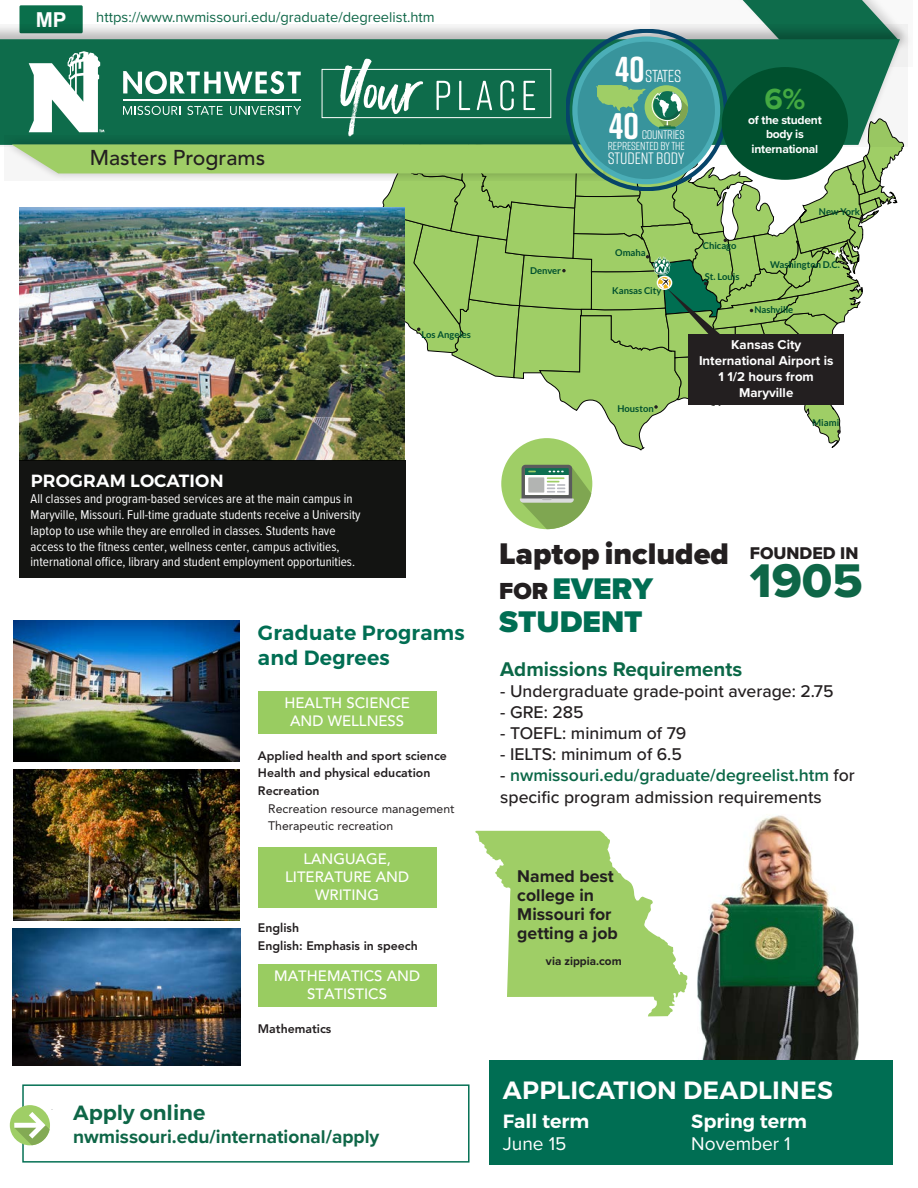
<style>
.page{position:relative;width:918px;height:1188px;background:#fff}
.page>*{position:absolute;margin:0;border:0;box-sizing:border-box;transform-origin:0 0}
.t1{font:49.05px "Proxima Nova Extrabld";color:#0e6647}
.t2{font:700 37.05px "Rift Soft";color:#fff}
.t3{font:900 30.9px "Proxima Nova";color:#006e53}
.t4{font:900 30.9px "Proxima Nova";color:#231f20}
.t5{font:700 30.3px "Proxima Nova";color:#44aa42}
.t6{font:600 25.05px "Montserrat";letter-spacing:.01em;color:#fff}
.t7{font:500 21.3px "Avenir LT Std";color:#231f20}
.t8{font:600 20.55px/24.8px "Montserrat";letter-spacing:.01em;color:#006e53}
.t9{font:700 20.55px "Proxima Nova";color:#0b6847}
.t10{font:600 20.55px "Montserrat";color:#0e6647}
.t11{font:700 20.55px "Arial";color:#fff}
.t12{font:700 19.05px "Proxima Nova";color:#0e6647}
.t13{font:600 19.05px/22px "Montserrat";color:#fff}
.t14{font:500 17.7px/21.1px "Proxima Nova";color:#231f20}
.t15{font:700 17.7px/19px "Proxima Nova";color:#231f20}
.t16{font:600 17.7px "Montserrat";letter-spacing:.01em;color:#fff}
.t17{font:17.7px "Proxima Nova Extrabld";color:#231f20}
.t18{font:17.4px "Rift Soft";letter-spacing:-.02em;color:#fff}
.t19{font:16.5px "Rift Soft";letter-spacing:-.01em;color:#fff}
.t20{font:500 14.85px/17.9px "Avenir LT Std";color:#fff;text-align:center}
.t21{font:14.7px "Proxima Nova";color:#0e6647}
.t22{font:13.2px/15.9px "Proxima Nova Cond";color:#fff}
.t23{font:700 13.2px/15.9px "Proxima Nova";color:#fff;text-align:center}
.t24{font:12.45px "Rift Soft";letter-spacing:-.02em;color:#fff}
.t25{font:800 12.3px/17.7px "Avenir LT Std";color:#231f20}
.t26{font:12.3px "Avenir LT Std";color:#231f20}
.t27{font:700 12.15px/14.5px "Proxima Nova";letter-spacing:-.02em;color:#fff;text-align:center}
.t28{font:700 11.7px "Proxima Nova";color:#231f20}
.t29{font:11.55px "Rift Soft";letter-spacing:-.01em;color:#fff}
.t30{font:700 9.45px "Lato";color:#00502e}
.s1{font-weight:700;font-size:36px}
.s2{font-size:24.15px;color:#231f20}
.s3{font-weight:600;color:#0b6847}
.s4{font-family:"Proxima Nova";font-weight:400}
</style>
<div class="page">
<img style="left:697px;top:815px;width:162px;height:245px">
<img style="left:19px;top:452px;width:386px;height:9px">
<div style="left:19px;top:461px;width:387px;height:117px;background:#131412"></div>
<div style="left:490px;top:1060px;width:403px;height:105px;background:#006e53"></div>
<svg style="left:475px;top:831px;width:212px;height:185px"></svg>
<div style="left:501px;top:438px;width:91px;height:91px;background:#9fce66;border-radius:50%"></div>
<svg style="left:520px;top:465px;width:71px;height:64px"></svg>
<svg style="left:650px;top:0;width:263px;height:66px"></svg>
<img style="left:12px;top:0;width:892px;height:452px">
<div style="left:22px;top:1084px;width:448px;height:79px;border:1px solid #006e51"></div>
<div style="left:10px;top:1105px;width:40px;height:40px;background:#9fce66;border-radius:50%"></div>
<svg style="left:14px;top:1110px;width:36px;height:35px"></svg>
<div style="left:722px;top:67px;width:126px;height:113px;background:#00502e;border-radius:50%"></div>
<div style="left:258px;top:691px;width:178px;height:43px;background:#99cc61"></div>
<div style="left:258px;top:964px;width:178px;height:43px;background:#99cc61"></div>
<div style="left:258px;top:847px;width:178px;height:61px;background:#99cc61"></div>
<img style="left:13px;top:620px;width:226px;height:141px">
<img style="left:13px;top:769px;width:226px;height:151px">
<img style="left:12px;top:928px;width:228px;height:137px">
<p class="t11" style="left:36px;top:6px;width:32px">MP</p>
<p class="t21" style="left:96px;top:6px;width:340px">https://www.nwmissouri.edu/graduate/degreelist.htm</p>
<p class="t7" style="left:90px;top:145px;width:177px">Masters Programs</p>
<p class="t16" style="left:31px;top:470px;width:194px">PROGRAM LOCATION</p>
<p class="t22" style="left:31px;top:490px;width:332px">All classes and program-based services are at the main campus in Maryville, Missouri. Full-time graduate students receive a University laptop to use while they are enrolled in classes. Students have access to the fitness center, wellness center, campus activities, international office, library and student employment opportunities.</p>
<p class="t30" style="left:422px;top:329px;width:51px">Los Angeles</p>
<p class="t8" style="left:258px;top:620px;width:208px">Graduate Programs and Degrees</p>
<p class="t20" style="left:284px;top:695px;width:127px">HEALTH SCIENCE<br>AND WELLNESS</p>
<p class="t25" style="left:258px;top:746px;width:191px">Applied health and sport science</p>
<p class="t25" style="left:258px;top:764px;width:174px">Health and physical education</p>
<p class="t25" style="left:258px;top:782px;width:63px">Recreation</p>
<p class="t26" style="left:268px;top:801px;width:188px">Recreation resource management</p>
<p class="t26" style="left:268px;top:819px;width:127px">Therapeutic recreation</p>
<p class="t20" style="left:285px;top:850px;width:126px">LANGUAGE,<br>LITERATURE AND<br>WRITING</p>
<p class="t25" style="left:258px;top:919px;width:161px">English<br>English: Emphasis in speech</p>
<p class="t20" style="left:274px;top:968px;width:147px">MATHEMATICS AND<br>STATISTICS</p>
<p class="t25" style="left:258px;top:1020px;width:75px">Mathematics</p>
<p class="t10" style="left:73px;top:1100px;width:134px">Apply online</p>
<p class="t12" style="left:73px;top:1123px;width:308px">nwmissouri.edu/international/apply</p>
<p class="t30" style="left:530px;top:265px;width:32px">Denver</p>
<p class="t18" style="left:615px;top:64px;width:67px"><span class="s1">40</span>STATES</p>
<p class="t2" style="left:609px;top:100px;width:32px">40</p>
<p class="t24" style="left:642px;top:126px;width:44px">COUNTRIES</p>
<p class="t29" style="left:608px;top:138px;width:79px">REPRESENTED BY THE</p>
<p class="t19" style="left:608px;top:147px;width:78px">STUDENT BODY</p>
<p class="t5" style="left:765px;top:77px;width:42px">6%</p>
<p class="t27" style="left:748px;top:112px;width:75px">of the student body is international</p>
<p class="t30" style="left:615px;top:247px;width:32px">Omaha</p>
<p class="t30" style="left:612px;top:285px;width:51px">Kansas City</p>
<p class="t30" style="left:618px;top:403px;width:38px">Houston</p>
<p class="t30" style="left:703px;top:240px;width:35px">Chicago</p>
<p class="t30" style="left:705px;top:271px;width:36px">St. Louis</p>
<p class="t30" style="left:819px;top:207px;width:43px">New York</p>
<p class="t30" style="left:770px;top:259px;width:71px">Washington D.C.</p>
<p class="t30" style="left:754px;top:304px;width:40px">Nashville</p>
<p class="t23" style="left:699px;top:337px;width:136px">Kansas City<br>International Airport is<br>1 1/2 hours from<br>Maryville</p>
<p class="t30" style="left:813px;top:417px;width:28px">Miami</p>
<p class="t4" style="left:499px;top:531px;width:231px">Laptop included</p>
<p class="t3" style="left:499px;top:566px;width:155px"><span class="s2">FOR</span> EVERY</p>
<p class="t3" style="left:499px;top:599px;width:145px">STUDENT</p>
<p class="t17" style="left:750px;top:540px;width:110px">FOUNDED IN</p>
<p class="t1" style="left:750px;top:544px;width:114px">1905</p>
<p class="t9" style="left:500px;top:653px;width:244px">Admissions Requirements</p>
<p class="t14" style="left:500px;top:680px;width:335px">- Undergraduate grade-point average: 2.75</p>
<p class="t14" style="left:500px;top:701px;width:85px">- GRE: 285</p>
<p class="t14" style="left:500px;top:722px;width:188px">- TOEFL: minimum of 79</p>
<p class="t14" style="left:500px;top:743px;width:183px">- IELTS: minimum of 6.5</p>
<p class="t14" style="left:500px;top:764px;width:356px">- <span class="s3">nwmissouri.edu/graduate/degreelist.htm</span> for specific program admission requirements</p>
<p class="t15" style="left:517px;top:866px;width:102px">Named best college in<br>Missouri for getting a job</p>
<p class="t28" style="left:546px;top:953px;width:77px">via zippia.com</p>
<p class="t6" style="left:503px;top:1075px;width:332px">APPLICATION DEADLINES</p>
<p class="t13" style="left:503px;top:1110px;width:88px">Fall term<br><span class="s4">June 15</span></p>
<p class="t13" style="left:691px;top:1110px;width:117px">Spring term<br><span class="s4">November 1</span></p>
</div>
